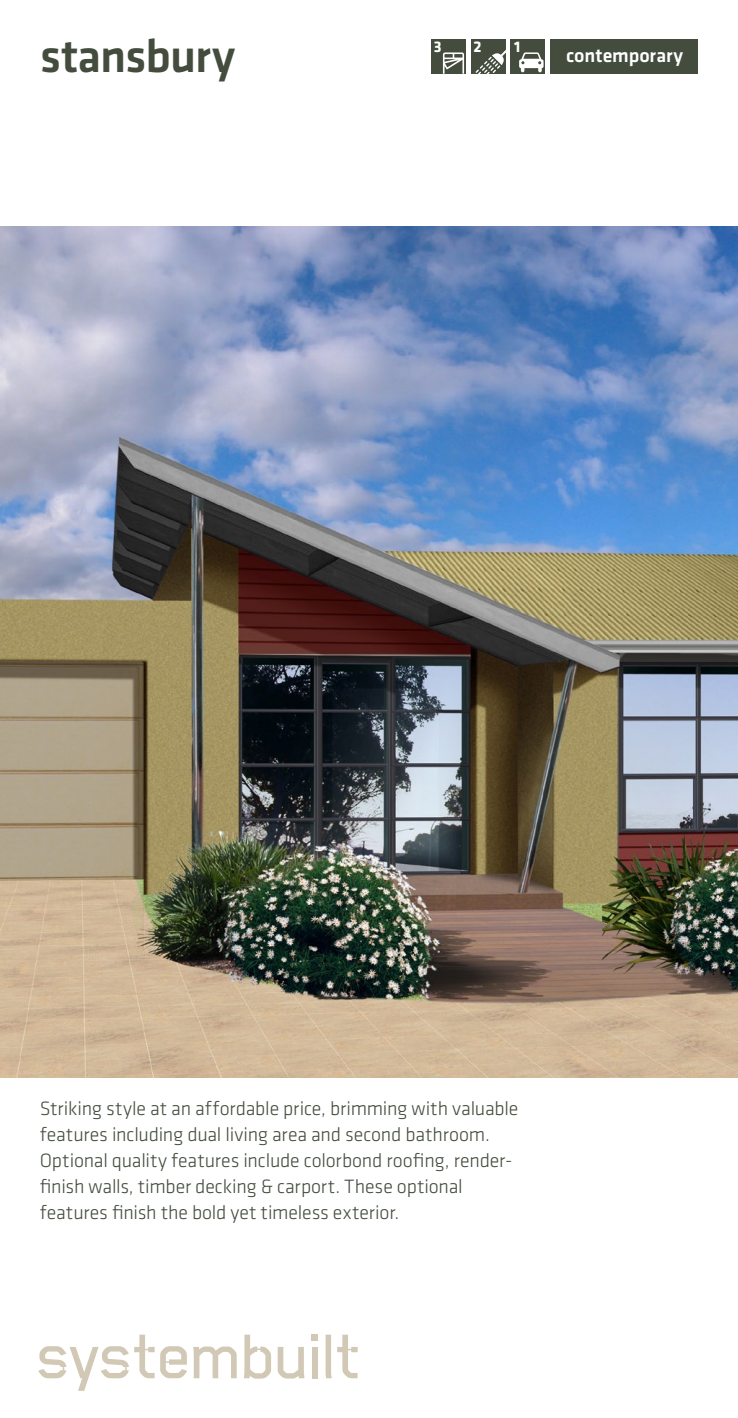
<style>
.page{position:relative;width:738px;height:1418px;background:#fff}
.page>*{position:absolute;margin:0;border:0;box-sizing:border-box;transform-origin:0 0}
.t1{font:500 48px "Klavika";letter-spacing:-.02em;color:#434c3d}
.t2{font:300 20px/26px "Klavika";letter-spacing:-.01em;color:#434c3d}
.t3{font:500 20px "Klavika";letter-spacing:-.005em;color:#fff}
.t4{font:700 16px "Klavika";color:#fff}
</style>
<div class="page">
<div style="left:550px;top:40px;width:147px;height:34px;background:#434c3d"></div>
<svg style="left:337px;top:1334px;width:20px;height:44px"></svg>
<svg style="left:311px;top:1334px;width:6px;height:6px"></svg>
<div style="left:312px;top:1346px;width:5px;height:32px;background:#d2c8b6"></div>
<svg style="left:325px;top:1334px;width:6px;height:44px"></svg>
<svg style="left:277px;top:1347px;width:27px;height:31px"></svg>
<svg style="left:244px;top:1334px;width:27px;height:44px"></svg>
<svg style="left:193px;top:1346px;width:43px;height:32px"></svg>
<svg style="left:38px;top:1334px;width:116px;height:56px"></svg>
<svg style="left:160px;top:1346px;width:27px;height:32px"></svg>
<img style="left:0;top:227px;width:737px;height:850px">
<div style="left:471px;top:40px;width:34px;height:34px;background:#434c3d"></div>
<svg style="left:473px;top:51px;width:32px;height:23px"></svg>
<div style="left:510px;top:40px;width:34px;height:34px;background:#434c3d"></div>
<svg style="left:519px;top:52px;width:24px;height:20px"></svg>
<div style="left:431px;top:40px;width:34px;height:34px;background:#434c3d"></div>
<svg style="left:442px;top:52px;width:21px;height:22px"></svg>
<h1 class="t1" style="left:40px;top:30px;width:197px">stansbury</h1>
<p class="t3" style="left:565px;top:44px;width:118px">contemporary</p>
<p class="t4" style="left:433px;top:38px;width:9px">3</p>
<p class="t4" style="left:473px;top:38px;width:10px">2</p>
<p class="t4" style="left:514px;top:38px;width:8px">1</p>
<p class="t2" style="left:40px;top:1096px;width:480px">Striking style at an affordable price, brimming with valuable features including dual living area and second bathroom.<br>Optional quality features include colorbond roofing, render&shy;finish walls, timber decking &amp; carport. These optional features finish the bold yet timeless exterior.</p>
</div>
